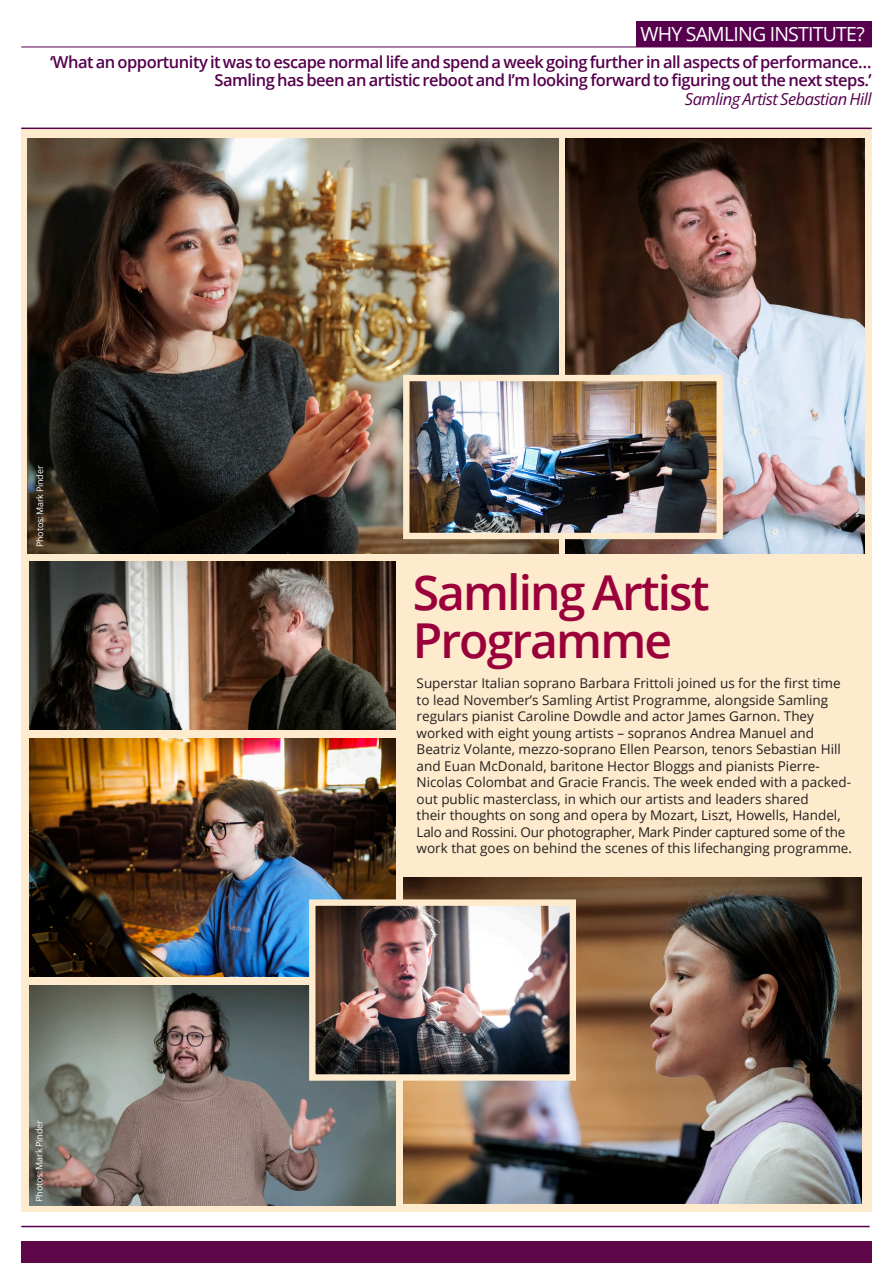
<style>
.page{position:relative;width:893px;height:1263px;background:#fff}
.page>*{position:absolute;margin:0;border:0;box-sizing:border-box;transform-origin:0 0}
.t1{font:600 48.15px/48.2px "Open Sans";letter-spacing:-.04em;color:#9a013b}
.t2{font:19.5px "Open Sans";letter-spacing:-.04em;color:#fff}
.t3{font:600 16.5px/18.8px "Open Sans";letter-spacing:-.03em;color:#56004e;text-align:right}
.t4{font:13.5px/16.5px "Open Sans";color:#231f20}
.t5{font:9px "Open Sans";letter-spacing:-.02em;color:#fff}
.s1{font-weight:400;font-style:italic}
</style>
<div class="page">
<hr style="left:21px;top:47px;width:851px;height:1px;background:#56004e">
<div style="left:636px;top:21px;width:236px;height:25px;background:#56004e"></div>
<div style="left:21px;top:129px;width:851px;height:1083px;background:#feebcd"></div>
<hr style="left:21px;top:128px;width:851px;height:1px;background:#56004e">
<hr style="left:21px;top:1226px;width:849px;height:1px;background:#56004e">
<div style="left:21px;top:1242px;width:851px;height:21px;background:#5d0749"></div>
<img style="left:30px;top:738px;width:365px;height:238px">
<img style="left:30px;top:986px;width:365px;height:219px">
<img style="left:403px;top:878px;width:459px;height:326px">
<img style="left:30px;top:561px;width:365px;height:168px">
<img style="left:28px;top:138px;width:530px;height:416px">
<img style="left:565px;top:138px;width:299px;height:416px">
<img style="left:410px;top:382px;width:306px;height:150px">
<div style="left:403px;top:375px;width:320px;height:164px;border:6px solid #feebcd"></div>
<img style="left:316px;top:906px;width:253px;height:168px">
<div style="left:309px;top:899px;width:267px;height:182px;border:6px solid #feebcd"></div>
<p class="t2" style="left:640px;top:20px;width:226px">WHY SAMLING INSTITUTE?</p>
<p class="t3" style="left:50px;top:52px;width:823px">‘What an opportunity it was to escape normal life and spend a week going further in all aspects of performance…<br>Samling has been an artistic reboot and I’m looking forward to figuring out the next steps.’<br><span class="s1">Samling Artist Sebastian Hill</span></p>
<p class="t5" style="left:34px;top:547px;width:83px;rotate:-90deg">Photos: Mark Pinder</p>
<p class="t5" style="left:33px;top:1202px;width:83px;rotate:-90deg">Photos: Mark Pinder</p>
<p class="t1" style="left:413px;top:568px;width:299px">Samling Artist<br>Programme</p>
<p class="t4" style="left:417px;top:675px;width:437px">Superstar Italian soprano Barbara Frittoli joined us for the first time to lead November’s Samling Artist Programme, alongside Samling regulars pianist Caroline Dowdle and actor James Garnon. They worked with eight young artists – sopranos Andrea Manuel and Beatriz Volante, mezzo-soprano Ellen Pearson, tenors Sebastian Hill and Euan McDonald, baritone Hector Bloggs and pianists Pierre-Nicolas Colombat and Gracie Francis. The week ended with a packed&shy;out public masterclass, in which our artists and leaders shared<br>their thoughts on song and opera by Mozart, Liszt, Howells, Handel, Lalo and Rossini. Our photographer, Mark Pinder captured some of the work that goes on behind the scenes of this lifechanging programme.</p>
</div>
